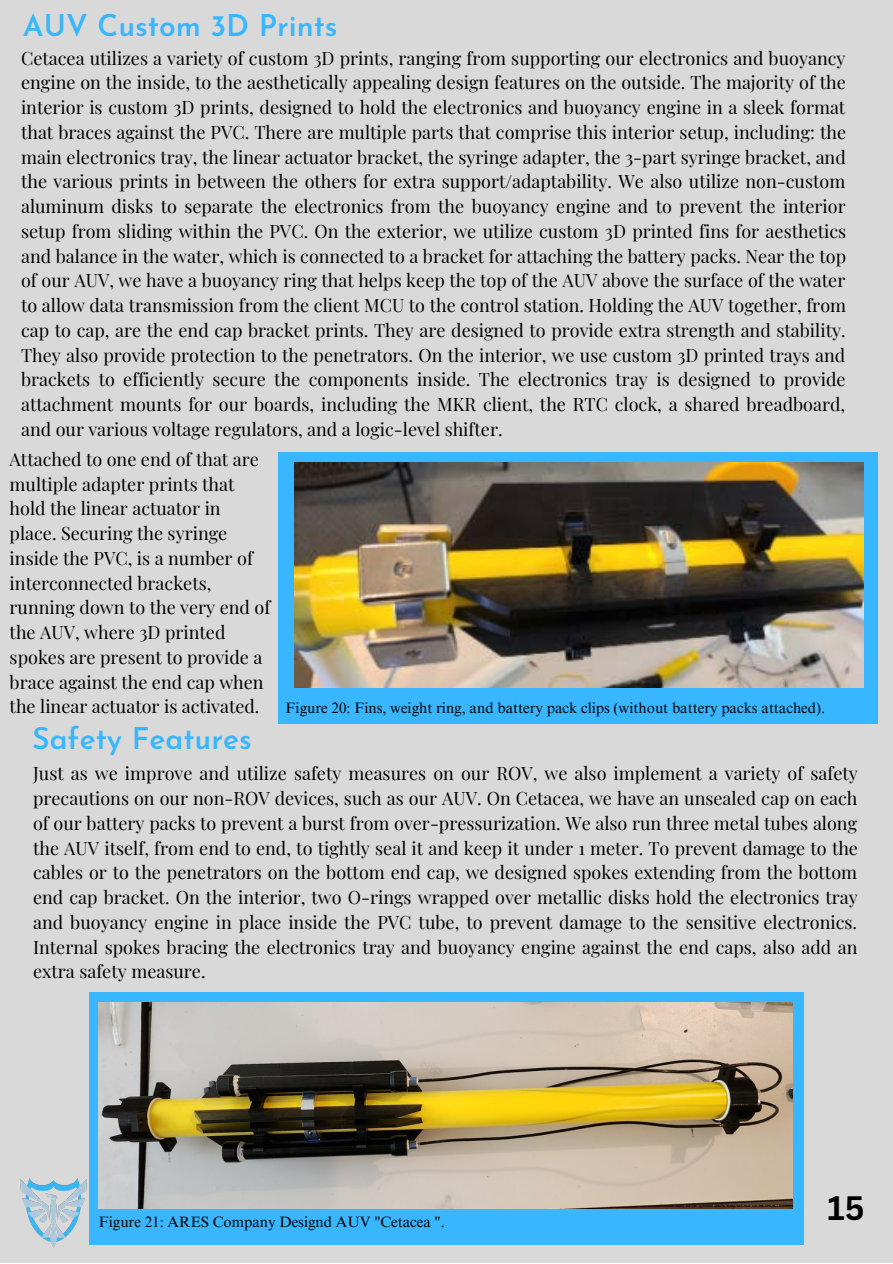
<style>
.page{position:relative;width:893px;height:1264px;background:#fff}
.page>*{position:absolute;margin:0;border:0;box-sizing:border-box;transform-origin:0 0}
.t1{font:700 33px "Canva Sans";color:#000}
.t2{font:600 30px "Josefin Sans";color:#38b6ff}
.t3{font:18px/24.8px "Playfair Display";color:#000;text-align:justify}
.t4{font:15px "Times NRMT Pro";color:#000}
</style>
<div class="page">
<div style="left:0;top:0;width:892px;height:1262px;background:#d9d9d9"></div>
<div style="left:278px;top:451px;width:599px;height:272px;background:#38b6ff"></div>
<img style="left:294px;top:463px;width:569px;height:224px">
<img style="left:20px;top:1178px;width:87px;height:70px">
<div style="left:89px;top:992px;width:714px;height:252px;background:#38b6ff"></div>
<img style="left:99px;top:1002px;width:693px;height:206px">
<p class="t2" style="left:23px;top:13px;width:316px">AUV Custom 3D Prints</p>
<p class="t3" style="left:21px;top:45px;width:826px">Cetacea utilizes a variety of custom 3D prints, ranging from supporting our electronics and buoyancy engine on the inside, to the aesthetically appealing design features on the outside. The majority of the interior is custom 3D prints, designed to hold the electronics and buoyancy engine in a sleek format that braces against the PVC. There are multiple parts that comprise this interior setup, including: the main electronics tray, the linear actuator bracket, the syringe adapter, the 3-part syringe bracket, and the various prints in between the others for extra support/adaptability. We also utilize non-custom aluminum disks to separate the electronics from the buoyancy engine and to prevent the interior setup from sliding within the PVC. On the exterior, we utilize custom 3D printed fins for aesthetics and balance in the water, which is connected to a bracket for attaching the battery packs. Near the top of our AUV, we have a buoyancy ring that helps keep the top of the AUV above the surface of the water to allow data transmission from the client MCU to the control station. Holding the AUV together, from cap to cap, are the end cap bracket prints. They are designed to provide extra strength and stability.<br>They also provide protection to the penetrators. On the interior, we use custom 3D printed trays and brackets to efficiently secure the components inside. The electronics tray is designed to provide attachment mounts for our boards, including the MKR client, the RTC clock, a shared breadboard, and our various voltage regulators, and a logic-level shifter.</p>
<p class="t3" style="left:10px;top:446px;width:262px;text-align:left">Attached to one end of that are multiple adapter prints that hold the linear actuator in place. Securing the syringe inside the PVC, is a number of interconnected brackets, running down to the very end of the AUV, where 3D printed spokes are present to provide a brace against the end cap when the linear actuator is activated.</p>
<p class="t2" style="left:32px;top:726px;width:221px">Safety Features</p>
<p class="t4" style="left:285px;top:702px;width:541px">Figure 20: Fins, weight ring, and battery pack clips (without battery packs attached).</p>
<p class="t3" style="left:33px;top:760px;width:826px">Just as we improve and utilize safety measures on our ROV, we also implement a variety of safety precautions on our non-ROV devices, such as our AUV. On Cetacea, we have an unsealed cap on each of our battery packs to prevent a burst from over-pressurization. We also run three metal tubes along the AUV itself, from end to end, to tightly seal it and keep it under 1 meter. To prevent damage to the cables or to the penetrators on the bottom end cap, we designed spokes extending from the bottom end cap bracket. On the interior, two O-rings wrapped over metallic disks hold the electronics tray and buoyancy engine in place inside the PVC tube, to prevent damage to the sensitive electronics.<br>Internal spokes bracing the electronics tray and buoyancy engine against the end caps, also add an extra safety measure.</p>
<p class="t4" style="left:99px;top:1216px;width:347px">Figure 21: ARES Company Designd AUV "Cetacea ".</p>
<p class="t1" style="left:827px;top:1185px;width:39px">15</p>
</div>
